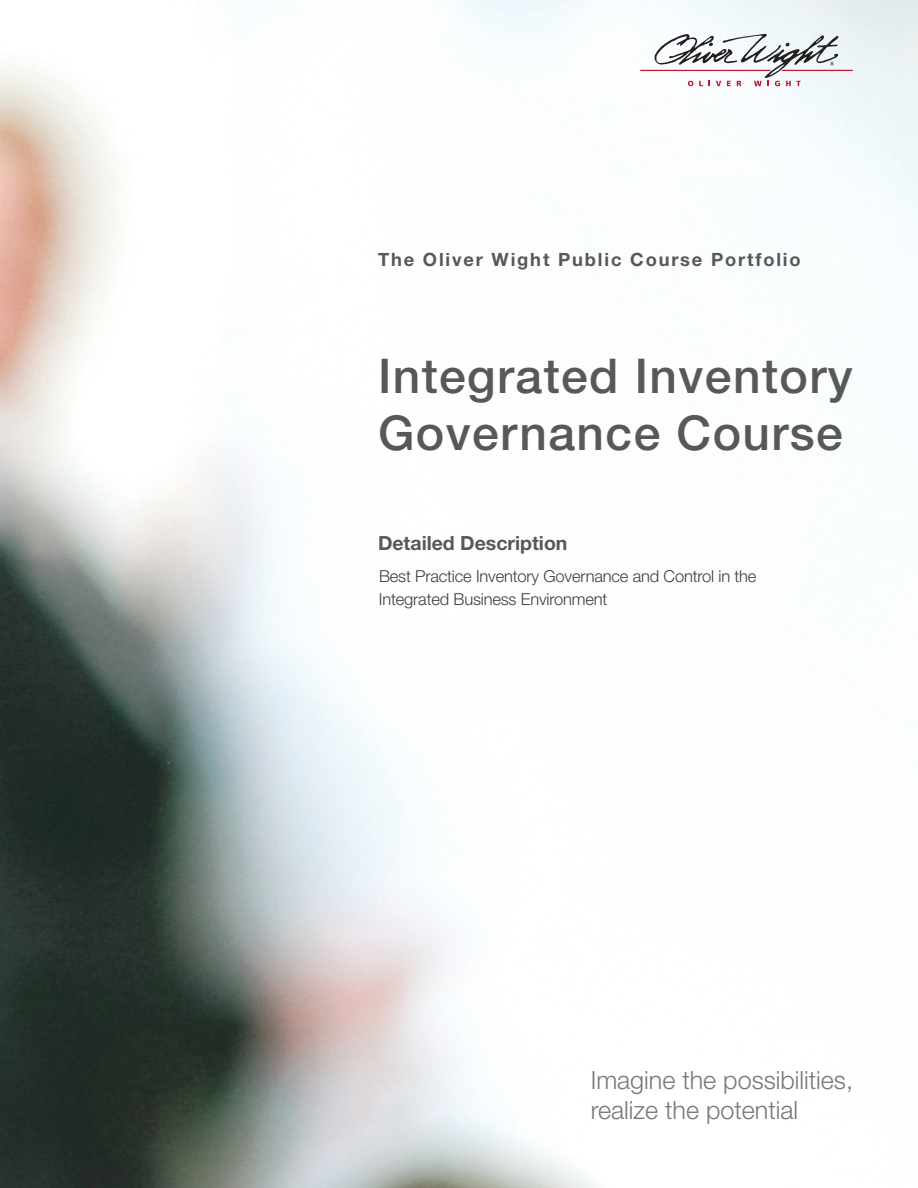
<style>
.page{position:relative;width:918px;height:1188px;background:#fff}
.page>*{position:absolute;margin:0;border:0;box-sizing:border-box;transform-origin:0 0}
.t1{font:500 48px/57.6px "Helvetica Neue LT Std";letter-spacing:.03em;color:#57585a}
.t2{font:300 25.05px/30.2px "Helvetica Neue LT Std";color:#76787b}
.titles{font:700 19.5px "Helvetica Neue LT Std";color:#57585a}
.t3{font:700 18.3px "Helvetica Neue LT Std";letter-spacing:.1em;color:#57585a}
.t4{font:300 16.5px/22.5px "Helvetica Neue LT Std";letter-spacing:-.01em;color:#3e3e3f}
</style>
<div class="page">
<img style="left:0;top:0;width:918px;height:1188px">
<svg style="left:654px;top:34px;width:199px;height:52px"></svg>
<p class="t3" style="left:378px;top:248px;width:424px">The Oliver Wight Public Course Portfolio</p>
<p class="t1" style="left:378px;top:346px;width:476px">Integrated Inventory<br>Governance Course</p>
<p class="titles" style="left:378px;top:531px;width:191px">Detailed Description</p>
<p class="t4" style="left:379px;top:565px;width:379px">Best Practice Inventory Governance and Control in the<br>Integrated Business Environment</p>
<p class="t2" style="left:591px;top:1065px;width:264px">Imagine the possibilities, realize the potential</p>
</div>
